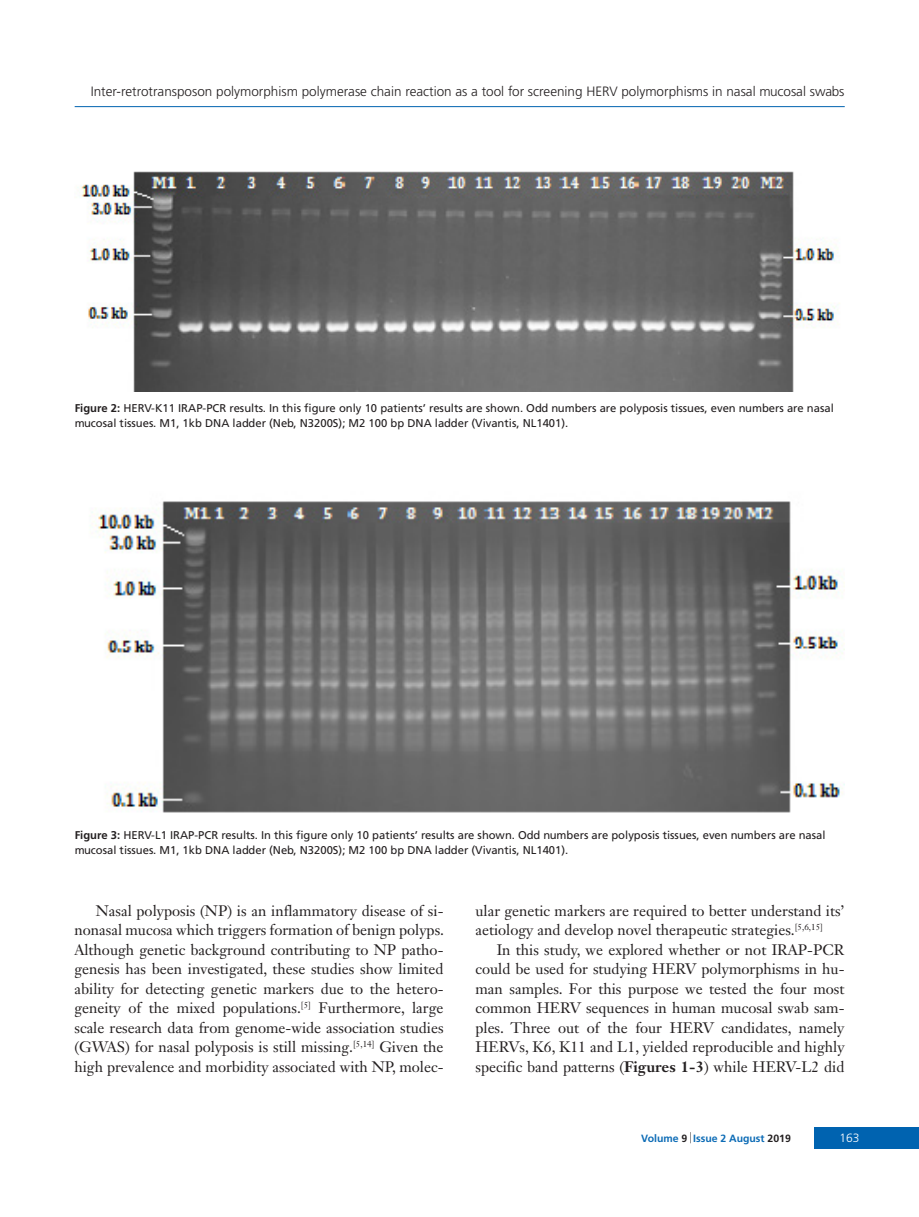
<style>
.page{position:relative;width:919px;height:1217px;background:#fff}
.page>*{position:absolute;margin:0;border:0;box-sizing:border-box;transform-origin:0 0}
.t1{font:15px/19.5px "Janson Text LT Std";color:#231f20;text-align:justify}
.t2{font:13.5px "Frutiger Light Nr Tr";color:#231f20}
.t3{font:12px "Frutiger Light Nr Tr";color:#fff}
.t4{font:11.25px/15px "Frutiger Normal Tr";color:#231f20}
.t5{font:10.5px "Frutiger Bold Tr";color:#0d6cb6}
.s1{font-family:"Frutiger Bold Tr"}
.s2{font-weight:700}
.s3{color:#231f20}
</style>
<div class="page">
<hr style="left:75px;top:106px;width:769px;height:1px;background:#0063b0">
<div style="left:814px;top:1127px;width:104px;height:21px;background:#0063b0"></div>
<img style="left:77px;top:171px;width:763px;height:220px">
<img style="left:91px;top:501px;width:753px;height:312px">
<p class="t2" style="left:91px;top:84px;width:755px">Inter-retrotransposon polymorphism polymerase chain reaction as a tool for screening HERV polymorphisms in nasal mucosal swabs</p>
<p class="t4" style="left:75px;top:400px;width:760px"><span class="s1">Figure 2:</span> HERV-K11 IRAP-PCR results. In this figure only 10 patients’ results are shown. Odd numbers are polyposis tissues, even numbers are nasal mucosal tissues. M1, 1kb DNA ladder (Neb, N3200S); M2 100 bp DNA ladder (Vivantis, NL1401).</p>
<p class="t4" style="left:75px;top:827px;width:752px"><span class="s1">Figure 3:</span> HERV-L1 IRAP-PCR results. In this figure only 10 patients’ results are shown. Odd numbers are polyposis tissues, even numbers are nasal mucosal tissues. M1, 1kb DNA ladder (Neb, N3200S); M2 100 bp DNA ladder (Vivantis, NL1401).</p>
<p class="t1" style="left:74px;top:900px;width:371px;text-indent:21px">Nasal polyposis (NP) is an inflammatory disease of si&shy;nonasal mucosa which triggers formation of benign polyps.<br>Although genetic background contributing to NP patho&shy;genesis has been investigated, these studies show limited ability for detecting genetic markers due to the hetero&shy;geneity of the mixed populations.<sup>[5]</sup> Furthermore, large scale research data from genome-wide association studies (GWAS) for nasal polyposis is still missing.<sup>[5,14]</sup> Given the high prevalence and morbidity associated with NP, molec-</p>
<p class="t1" style="left:475px;top:900px;width:370px">ular genetic markers are required to better understand its’ aetiology and develop novel therapeutic strategies.<sup>[5,6,15]</sup></p>
<p class="t1" style="left:475px;top:939px;width:370px;text-indent:21px">In this study, we explored whether or not IRAP-PCR could be used for studying HERV polymorphisms in hu&shy;man samples. For this purpose we tested the four most common HERV sequences in human mucosal swab sam&shy;ples. Three out of the four HERV candidates, namely HERVs, K6, K11 and L1, yielded reproducible and highly specific band patterns (<span class="s2">Figures 1-3</span>) while HERV-L2 did</p>
<p class="t5" style="left:641px;top:1131px;width:151px">Volume <span class="s3">9</span> Issue 2 August <span class="s3">2019</span></p>
<p class="t3" style="left:839px;top:1131px;width:22px">163</p>
</div>
